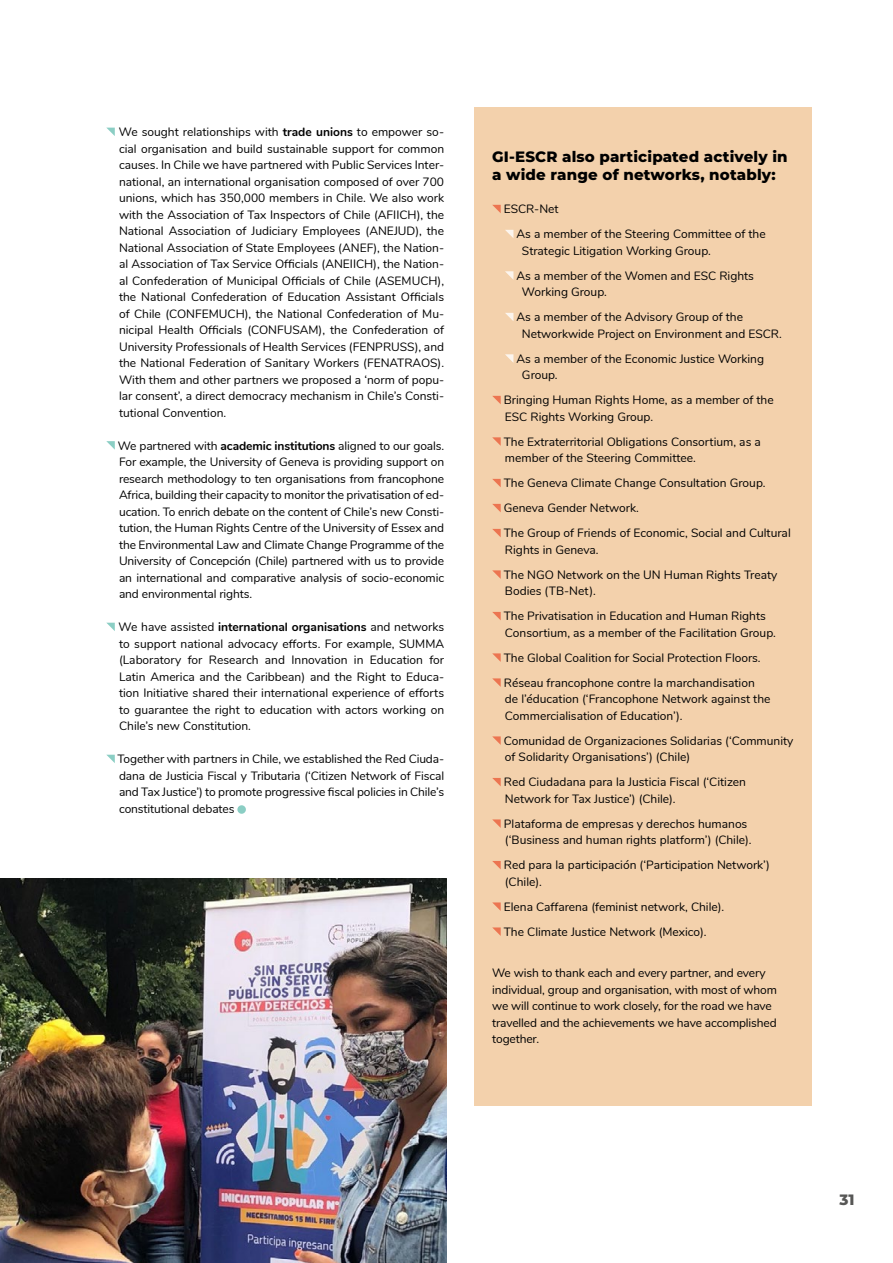
<style>
.page{position:relative;width:893px;height:1263px;background:#fff}
.page>*{position:absolute;margin:0;border:0;box-sizing:border-box;transform-origin:0 0}
.t1{font:800 15px/18px "Montserrat";letter-spacing:.01em;color:#000}
.t2{font:800 15px "Montserrat";color:#575756}
.t3{font:12px/16.5px "Nunito";color:#000}
.s1{font-weight:700}
</style>
<div class="page">
<div style="left:474px;top:107px;width:338px;height:999px;background:#f3d1ac"></div>
<svg style="left:107px;top:128px;width:8px;height:8px"></svg>
<svg style="left:106px;top:441px;width:9px;height:9px"></svg>
<svg style="left:107px;top:623px;width:8px;height:8px"></svg>
<svg style="left:107px;top:755px;width:8px;height:8px"></svg>
<svg style="left:237px;top:805px;width:9px;height:9px"></svg>
<svg style="left:492px;top:205px;width:9px;height:8px"></svg>
<svg style="left:505px;top:230px;width:8px;height:8px"></svg>
<svg style="left:505px;top:271px;width:8px;height:8px"></svg>
<svg style="left:505px;top:313px;width:8px;height:8px"></svg>
<svg style="left:505px;top:354px;width:8px;height:8px"></svg>
<svg style="left:492px;top:396px;width:9px;height:8px"></svg>
<svg style="left:492px;top:437px;width:9px;height:9px"></svg>
<svg style="left:492px;top:479px;width:9px;height:8px"></svg>
<svg style="left:492px;top:504px;width:9px;height:8px"></svg>
<svg style="left:492px;top:529px;width:9px;height:8px"></svg>
<svg style="left:492px;top:570px;width:9px;height:9px"></svg>
<svg style="left:492px;top:612px;width:9px;height:8px"></svg>
<svg style="left:492px;top:653px;width:9px;height:9px"></svg>
<svg style="left:492px;top:678px;width:9px;height:9px"></svg>
<svg style="left:492px;top:736px;width:9px;height:9px"></svg>
<svg style="left:492px;top:778px;width:9px;height:8px"></svg>
<svg style="left:492px;top:819px;width:9px;height:9px"></svg>
<svg style="left:492px;top:861px;width:9px;height:8px"></svg>
<svg style="left:492px;top:902px;width:9px;height:9px"></svg>
<svg style="left:492px;top:927px;width:9px;height:9px"></svg>
<img style="left:0;top:878px;width:446px;height:385px">
<p class="t3" style="left:119px;top:123px;width:327px;text-align:justify">We sought relationships with <span class="s1">trade unions</span> to empower so&shy;cial organisation and build sustainable support for common causes. In Chile we have partnered with Public Services Inter&shy;national, an international organisation composed of over 700 unions, which has 350,000 members in Chile. We also work with the Association of Tax Inspectors of Chile (AFIICH), the National Association of Judiciary Employees (ANEJUD), the National Association of State Employees (ANEF), the Nation&shy;al Association of Tax Service Officials (ANEIICH), the Nation&shy;al Confederation of Municipal Officials of Chile (ASEMUCH), the National Confederation of Education Assistant Officials of Chile (CONFEMUCH), the National Confederation of Mu&shy;nicipal Health Officials (CONFUSAM), the Confederation of University Professionals of Health Services (FENPRUSS), and the National Federation of Sanitary Workers (FENATRAOS).<br>With them and other partners we proposed a ‘norm of popu&shy;lar consent’, a direct democracy mechanism in Chile’s Consti&shy;tutional Convention.</p>
<p class="t3" style="left:118px;top:437px;width:328px;text-align:justify">We partnered with <span class="s1">academic institutions</span> aligned to our goals.<br>For example, the University of Geneva is providing support on research methodology to ten organisations from francophone Africa, building their capacity to monitor the privatisation of ed&shy;ucation. To enrich debate on the content of Chile’s new Consti&shy;tution, the Human Rights Centre of the University of Essex and the Environmental Law and Climate Change Programme of the University of Concepción (Chile) partnered with us to provide an international and comparative analysis of socio-economic and environmental rights.</p>
<p class="t3" style="left:119px;top:618px;width:327px;text-align:justify">We have assisted <span class="s1">international organisations</span> and networks to support national advocacy efforts. For example, SUMMA (Laboratory for Research and Innovation in Education for Latin America and the Caribbean) and the Right to Educa&shy;tion Initiative shared their international experience of efforts to guarantee the right to education with actors working on Chile’s new Constitution.</p>
<p class="t3" style="left:117px;top:750px;width:328px;text-align:justify">Together with partners in Chile, we established the Red Ciuda&shy;dana de Justicia Fiscal y Tributaria (‘Citizen Network of Fiscal and Tax Justice’) to promote progressive fiscal policies in Chile’s constitutional debates</p>
<p class="t1" style="left:492px;top:147px;width:297px">GI-ESCR also participated actively in a wide range of networks, notably:</p>
<p class="t3" style="left:517px;top:196px;width:251px;line-height:25px;text-indent:-13px">ESCR-Net<br>As a member of the Steering Committee of the</p>
<p class="t3" style="left:517px;top:237px;width:239px;line-height:25px;text-indent:5px">Strategic Litigation Working Group.<br>As a member of the Women and ESC Rights</p>
<p class="t3" style="left:517px;top:279px;width:228px;line-height:25px;text-indent:5px">Working Group.<br>As a member of the Advisory Group of the</p>
<p class="t3" style="left:517px;top:320px;width:267px;line-height:25px;text-indent:5px">Networkwide Project on Environment and ESCR.<br>As a member of the Economic Justice Working</p>
<p class="t3" style="left:504px;top:362px;width:271px;line-height:25px;text-indent:18px">Group.<br>Bringing Human Rights Home, as a member of the</p>
<p class="t3" style="left:504px;top:403px;width:259px;line-height:25px">ESC Rights Working Group.<br>The Extraterritorial Obligations Consortium, as a</p>
<p class="t3" style="left:504px;top:445px;width:288px;line-height:25px">member of the Steering Committee.<br>The Geneva Climate Change Consultation Group.<br>Geneva Gender Network.<br>The Group of Friends of Economic, Social and Cultural</p>
<p class="t3" style="left:504px;top:536px;width:275px;line-height:25px">Rights in Geneva.<br>The NGO Network on the UN Human Rights Treaty</p>
<p class="t3" style="left:504px;top:578px;width:264px;line-height:25px">Bodies (TB-Net).<br>The Privatisation in Education and Human Rights</p>
<p class="t3" style="left:504px;top:619px;width:274px;line-height:25px">Consortium, as a member of the Facilitation Group.<br>The Global Coalition for Social Protection Floors.<br>Réseau francophone contre la marchandisation</p>
<p class="t3" style="left:505px;top:690px;width:267px">de l’éducation (‘Francophone Network against the<br>Commercialisation of Education’).</p>
<p class="t3" style="left:504px;top:732px;width:291px">Comunidad de Organizaciones Solidarias (‘Community of Solidarity Organisations’) (Chile)</p>
<p class="t3" style="left:504px;top:773px;width:244px">Red Ciudadana para la Justicia Fiscal (‘Citizen<br>Network for Tax Justice’) (Chile).</p>
<p class="t3" style="left:504px;top:815px;width:249px">Plataforma de empresas y derechos humanos (‘Business and human rights platform’) (Chile).</p>
<p class="t3" style="left:504px;top:856px;width:267px">Red para la participación (‘Participation Network’) (Chile).</p>
<p class="t3" style="left:504px;top:893px;width:222px;line-height:25px">Elena Caffarena (feminist network, Chile).<br>The Climate Justice Network (Mexico).</p>
<p class="t3" style="left:492px;top:964px;width:286px">We wish to thank each and every partner, and every individual, group and organisation, with most of whom we will continue to work closely, for the road we have travelled and the achievements we have accomplished together.</p>
<p class="t2" style="left:840px;top:1189px;width:17px">31</p>
</div>
